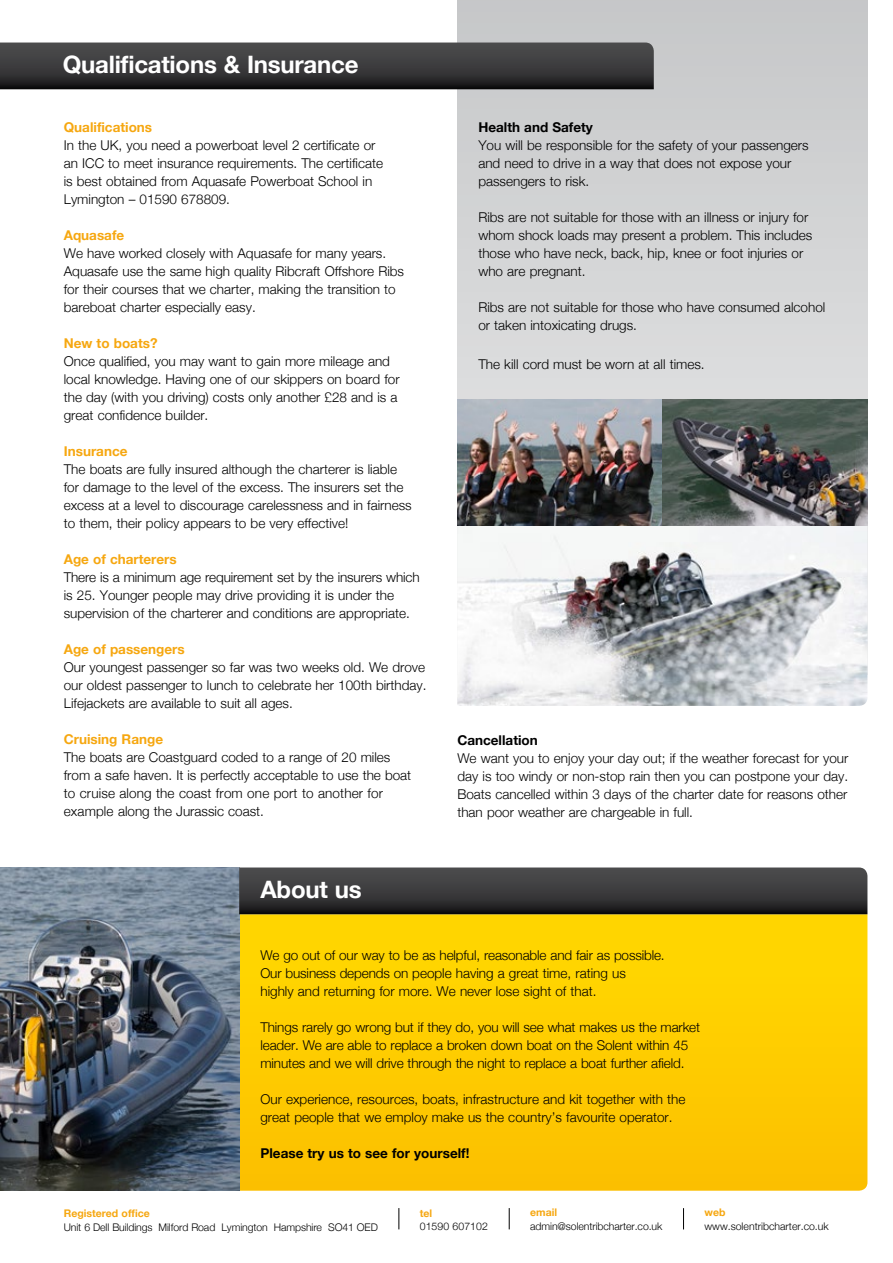
<style>
.page{position:relative;width:893px;height:1263px;background:#fff}
.page>*{position:absolute;margin:0;border:0;box-sizing:border-box;transform-origin:0 0}
.t1{font:700 24px "Helvetica Neue";letter-spacing:-.01em;color:#fff}
.t2{font:300 13.5px/18px "Helvetica Neue";color:#000}
.t3{font:700 13.5px "Helvetica Neue";color:#f6a710}
.t4{font:700 13.5px "Helvetica Neue";color:#000}
.t5{font:300 10.5px "Helvetica Neue";letter-spacing:-.005em;color:#000}
.t6{font:700 10.5px "Helvetica Neue";color:#f6a710}
</style>
<div class="page">
<svg style="left:239px;top:914px;width:628px;height:277px;background:#fdcb00"></svg>
<div style="left:457px;top:0;width:410px;height:674px;background:#d2d3d4"></div>
<img style="left:457px;top:526px;width:410px;height:180px">
<img style="left:457px;top:400px;width:411px;height:126px">
<img style="left:0;top:867px;width:239px;height:324px">
<svg style="left:0;top:43px;width:654px;height:46px;background:#363637"></svg>
<svg style="left:398px;top:1208px;width:1px;height:21px"></svg>
<svg style="left:509px;top:1208px;width:1px;height:21px"></svg>
<svg style="left:683px;top:1208px;width:1px;height:21px"></svg>
<svg style="left:239px;top:867px;width:628px;height:47px;background:#39383a"></svg>
<h1 class="t1" style="left:63px;top:46px;width:297px">Qualifications &amp; Insurance</h1>
<p class="t3" style="left:64px;top:117px;width:90px">Qualifications</p>
<p class="t2" style="left:64px;top:135px;width:321px">In the UK, you need a powerboat level 2 certificate or an ICC to meet insurance requirements. The certificate is best obtained from Aquasafe Powerboat School in Lymington – 01590 678809.</p>
<p class="t3" style="left:64px;top:225px;width:62px">Aquasafe</p>
<p class="t2" style="left:64px;top:243px;width:342px">We have worked closely with Aquasafe for many years.<br>Aquasafe use the same high quality Ribcraft Offshore Ribs for their courses that we charter, making the transition to bareboat charter especially easy.</p>
<p class="t3" style="left:64px;top:333px;width:95px">New to boats?</p>
<p class="t2" style="left:64px;top:351px;width:337px">Once qualified, you may want to gain more mileage and local knowledge. Having one of our skippers on board for the day (with you driving) costs only another £28 and is a great confidence builder.</p>
<p class="t3" style="left:64px;top:441px;width:65px">Insurance</p>
<p class="t2" style="left:64px;top:459px;width:349px">The boats are fully insured although the charterer is liable for damage to the level of the excess. The insurers set the excess at a level to discourage carelessness and in fairness to them, their policy appears to be very effective!</p>
<p class="t3" style="left:64px;top:549px;width:115px">Age of charterers</p>
<p class="t2" style="left:64px;top:567px;width:357px">There is a minimum age requirement set by the insurers which is 25. Younger people may drive providing it is under the supervision of the charterer and conditions are appropriate.</p>
<p class="t3" style="left:64px;top:639px;width:123px">Age of passengers</p>
<p class="t2" style="left:64px;top:657px;width:364px;text-align:justify">Our youngest passenger so far was two weeks old. We drove our oldest passenger to lunch to celebrate her 100th birthday.<br>Lifejackets are available to suit all ages.</p>
<p class="t3" style="left:64px;top:729px;width:101px">Cruising Range</p>
<p class="t2" style="left:64px;top:747px;width:349px">The boats are Coastguard coded to a range of 20 miles from a safe haven. It is perfectly acceptable to use the boat to cruise along the coast from one port to another for example along the Jurassic coast.</p>
<h1 class="t1" style="left:260px;top:871px;width:103px">About us</h1>
<p class="t4" style="left:478px;top:117px;width:116px">Health and Safety</p>
<p class="t2" style="left:478px;top:135px;width:332px">You will be responsible for the safety of your passengers and need to drive in a way that does not expose your passengers to risk.</p>
<p class="t2" style="left:478px;top:207px;width:335px">Ribs are not suitable for those with an illness or injury for whom shock loads may present a problem. This includes those who have neck, back, hip, knee or foot injuries or who are pregnant.</p>
<p class="t2" style="left:478px;top:297px;width:348px">Ribs are not suitable for those who have consumed alcohol or taken intoxicating drugs.</p>
<p class="t2" style="left:478px;top:354px;width:228px">The kill cord must be worn at all times.</p>
<p class="t4" style="left:457px;top:729px;width:82px">Cancellation</p>
<p class="t2" style="left:457px;top:748px;width:393px;text-align:justify">We want you to enjoy your day out; if the weather forecast for your day is too windy or non-stop rain then you can postpone your day.<br>Boats cancelled within 3 days of the charter date for reasons other than poor weather are chargeable in full.</p>
<p class="t2" style="left:260px;top:945px;width:406px">We go out of our way to be as helpful, reasonable and fair as possible.<br>Our business depends on people having a great time, rating us<br>highly and returning for more. We never lose sight of that.</p>
<p class="t2" style="left:260px;top:1017px;width:441px">Things rarely go wrong but if they do, you will see what makes us the market leader. We are able to replace a broken down boat on the Solent within 45 minutes and we will drive through the night to replace a boat further afield.</p>
<p class="t2" style="left:260px;top:1089px;width:427px">Our experience, resources, boats, infrastructure and kit together with the great people that we employ make us the country’s favourite operator.</p>
<p class="t4" style="left:260px;top:1142px;width:211px">Please try us to see for yourself!</p>
<p class="t6" style="left:64px;top:1205px;width:88px">Registered office</p>
<p class="t5" style="left:64px;top:1218px;width:316px">Unit 6 Dell Buildings Milford Road Lymington Hampshire SO41 OED</p>
<p class="t6" style="left:420px;top:1205px;width:14px">tel</p>
<p class="t5" style="left:420px;top:1218px;width:70px">01590 607102</p>
<p class="t6" style="left:530px;top:1204px;width:28px">email</p>
<p class="t5" style="left:530px;top:1217px;width:134px">admin@solentribcharter.co.uk</p>
<p class="t6" style="left:704px;top:1204px;width:22px">web</p>
<p class="t5" style="left:704px;top:1217px;width:126px">www.solentribcharter.co.uk</p>
</div>
